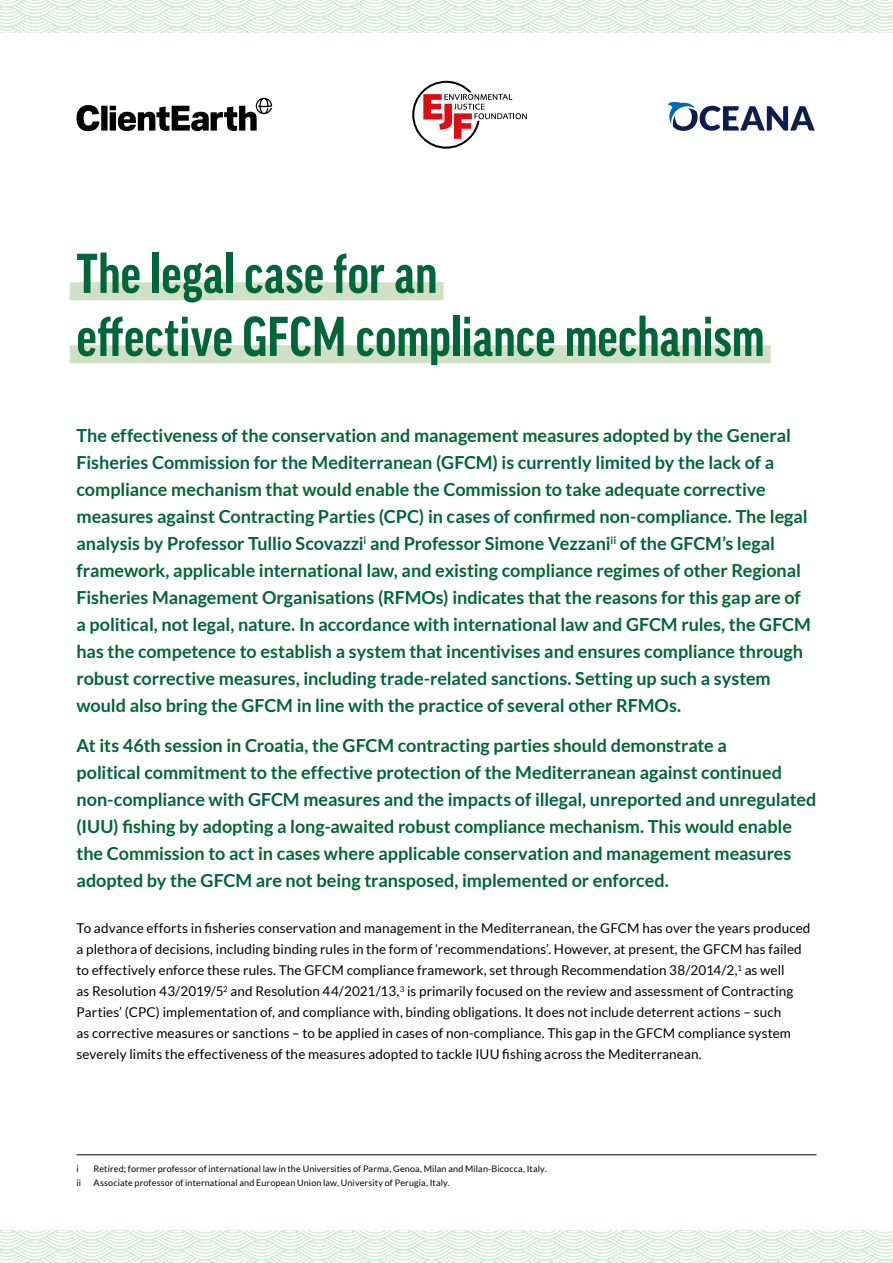
<style>
.page{position:relative;width:893px;height:1263px;background:#fff}
.page>*{position:absolute;margin:0;border:0;box-sizing:border-box;transform-origin:0 0}
.t1{font:700 54px/63px "FF Good Pro Cond";letter-spacing:.005em;color:#006538}
.t2{font:700 18px/27px "Lato";letter-spacing:-.005em;color:#006538}
.t3{font:13.5px/21px "Lato";letter-spacing:.01em;color:#000}
.t4{font:9px "Lato";letter-spacing:.015em;color:#000}
</style>
<div class="page">
<svg style="left:0;top:1230px;width:893px;height:33px"></svg>
<div style="left:70px;top:282px;width:374px;height:18px;background:#cfe0c3"></div>
<div style="left:70px;top:345px;width:701px;height:18px;background:#cfe0c3"></div>
<hr style="left:77px;top:1154px;width:739px;height:1px;background:#000">
<svg style="left:77px;top:98px;width:195px;height:33px"></svg>
<svg style="left:412px;top:81px;width:115px;height:68px"></svg>
<svg style="left:668px;top:102px;width:147px;height:29px"></svg>
<svg style="left:0;top:0;width:893px;height:33px"></svg>
<h1 class="t1" style="left:77px;top:242px;width:689px">The legal case for an<br>effective GFCM compliance mechanism</h1>
<p class="t2" style="left:77px;top:421px;width:736px">The effectiveness of the conservation and management measures adopted by the General Fisheries Commission for the Mediterranean (GFCM) is currently limited by the lack of a compliance mechanism that would enable the Commission to take adequate corrective measures against Contracting Parties (CPC) in cases of confirmed non‑compliance. The legal analysis by Professor Tullio Scovazzi<sup>i</sup> and Professor Simone Vezzani<sup>ii</sup> of the GFCM’s legal framework, applicable international law, and existing compliance regimes of other Regional Fisheries Management Organisations (RFMOs) indicates that the reasons for this gap are of a political, not legal, nature. In accordance with international law and GFCM rules, the GFCM has the competence to establish a system that incentivises and ensures compliance through robust corrective measures, including trade‑related sanctions. Setting up such a system would also bring the GFCM in line with the practice of several other RFMOs.</p>
<p class="t2" style="left:77px;top:731px;width:741px">At its 46th session in Croatia, the GFCM contracting parties should demonstrate a<br>political commitment to the effective protection of the Mediterranean against continued non‑compliance with GFCM measures and the impacts of illegal, unreported and unregulated (IUU) fishing by adopting a long‑awaited robust compliance mechanism. This would enable the Commission to act in cases where applicable conservation and management measures adopted by the GFCM are not being transposed, implemented or enforced.</p>
<p class="t3" style="left:77px;top:918px;width:735px">To advance efforts in fisheries conservation and management in the Mediterranean, the GFCM has over the years produced a plethora of decisions, including binding rules in the form of ‘recommendations’. However, at present, the GFCM has failed to effectively enforce these rules. The GFCM compliance framework, set through Recommendation 38/2014/2,<sup>1</sup> as well<br>as Resolution 43/2019/5<sup>2</sup> and Resolution 44/2021/13,<sup>3</sup> is primarily focused on the review and assessment of Contracting Parties’ (CPC) implementation of, and compliance with, binding obligations. It does not include deterrent actions – such<br>as corrective measures or sanctions – to be applied in cases of non‑compliance. This gap in the GFCM compliance system severely limits the effectiveness of the measures adopted to tackle IUU fishing across the Mediterranean.</p>
<p class="t4" style="left:77px;top:1163px;width:4px">i</p>
<p class="t4" style="left:94px;top:1163px;width:454px">Retired; former professor of international law in the Universities of Parma, Genoa, Milan and Milan-Bicocca, Italy.</p>
<p class="t4" style="left:77px;top:1178px;width:6px">ii</p>
<p class="t4" style="left:94px;top:1178px;width:357px">Associate professor of international and European Union law, University of Perugia, Italy.</p>
</div>
